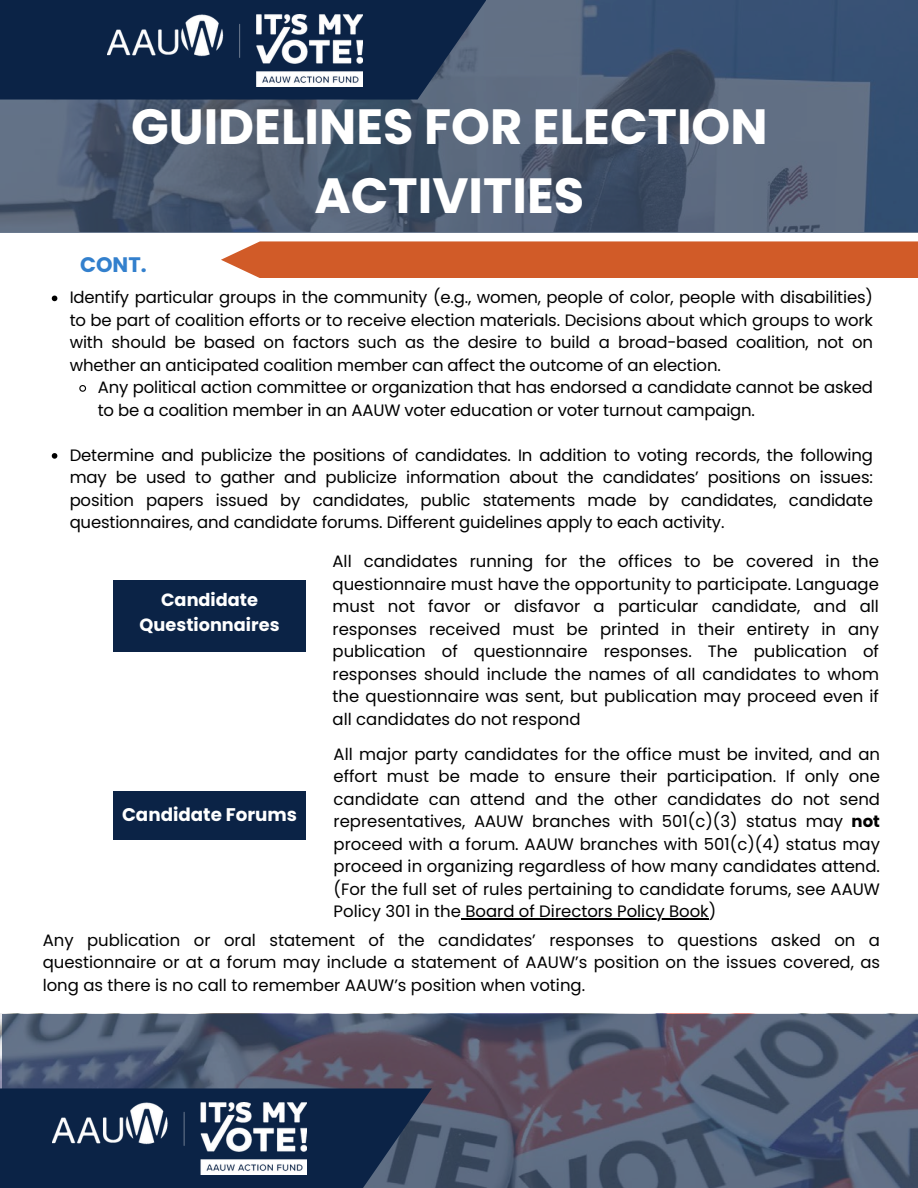
<style>
.page{position:relative;width:918px;height:1188px;background:#fff}
.page>*{position:absolute;margin:0;border:0;box-sizing:border-box;transform-origin:0 0}
.t1{font:700 49.5px/68.7px "Poppins";color:#fff;text-align:center}
.t2{font:700 21px "Poppins";color:#3380cd}
.t3{font:700 18.3px "Poppins";color:#fff}
.t4{font:700 17.7px/24.6px "Poppins";color:#fff;text-align:center}
.t5{font:16.5px/22.5px "Poppins";letter-spacing:-.01em;color:#000;text-align:justify}
.s1{font-weight:700}
</style>
<div class="page">
<svg style="left:0;top:0;width:918px;height:232px;background:#4b5c73"></svg>
<svg style="left:0;top:0;width:486px;height:100px;background:#152c4d"></svg>
<div style="left:221px;top:241px;width:697px;height:37px;background:#d15b28"></div>
<img style="left:108px;top:15px;width:254px;height:72px">
<div style="left:113px;top:580px;width:193px;height:72px;background:#0b2346"></div>
<div style="left:113px;top:791px;width:193px;height:49px;background:#0b2346"></div>
<svg style="left:2px;top:1014px;width:916px;height:174px;background:#535a6f"></svg>
<div style="left:0;top:1088px;width:432px;height:100px;background:#0b2346"></div>
<img style="left:52px;top:1102px;width:254px;height:72px">
<svg style="left:52px;top:296px;width:5px;height:5px"></svg>
<svg style="left:79px;top:385px;width:8px;height:7px"></svg>
<svg style="left:52px;top:453px;width:5px;height:6px"></svg>
<hr style="left:461px;top:918px;width:248px;height:2px;background:#000">
<h2 class="t1" style="left:131px;top:92px;width:638px">GUIDELINES FOR ELECTION<br>ACTIVITIES</h2>
<p class="t2" style="left:80px;top:250px;width:68px">CONT.</p>
<p class="t5" style="left:70px;top:286px;width:805px">Identify particular groups in the community (e.g., women, people of color, people with disabilities) to be part of coalition efforts or to receive election materials. Decisions about which groups to work with should be based on factors such as the desire to build a broad-based coalition, not on whether an anticipated coalition member can affect the outcome of an election.</p>
<p class="t5" style="left:98px;top:376px;width:777px">Any political action committee or organization that has endorsed a candidate cannot be asked to be a coalition member in an AAUW voter education or voter turnout campaign.</p>
<h3 class="t5" style="left:70px;top:444px;width:805px">Determine and publicize the positions of candidates. In addition to voting records, the following may be used to gather and publicize information about the candidates’ positions on issues: position papers issued by candidates, public statements made by candidates, candidate questionnaires, and candidate forums. Different guidelines apply to each activity.</h3>
<p class="t5" style="left:333px;top:550px;width:548px">All candidates running for the offices to be covered in the questionnaire must have the opportunity to participate. Language must not favor or disfavor a particular candidate, and all responses received must be printed in their entirety in any publication of questionnaire responses. The publication of responses should include the names of all candidates to whom the questionnaire was sent, but publication may proceed even if all candidates do not respond</p>
<p class="t4" style="left:140px;top:588px;width:141px">Candidate<br>Questionnaires</p>
<p class="t5" style="left:334px;top:743px;width:548px">All major party candidates for the office must be invited, and an effort must be made to ensure their participation. If only one candidate can attend and the other candidates do not send representatives, AAUW branches with 501(c)(3) status may <span class="s1">not </span>proceed with a forum. AAUW branches with 501(c)(4) status may proceed in organizing regardless of how many candidates attend. (For the full set of rules pertaining to candidate forums, see AAUW Policy 301 in the Board of Directors Policy Book)</p>
<p class="t5" style="left:43px;top:929px;width:839px">Any publication or oral statement of the candidates’ responses to questions asked on a questionnaire or at a forum may include a statement of AAUW’s position on the issues covered, as long as there is no call to remember AAUW’s position when voting.</p>
<h4 class="t3" style="left:122px;top:801px;width:177px">Candidate Forums</h4>
</div>
